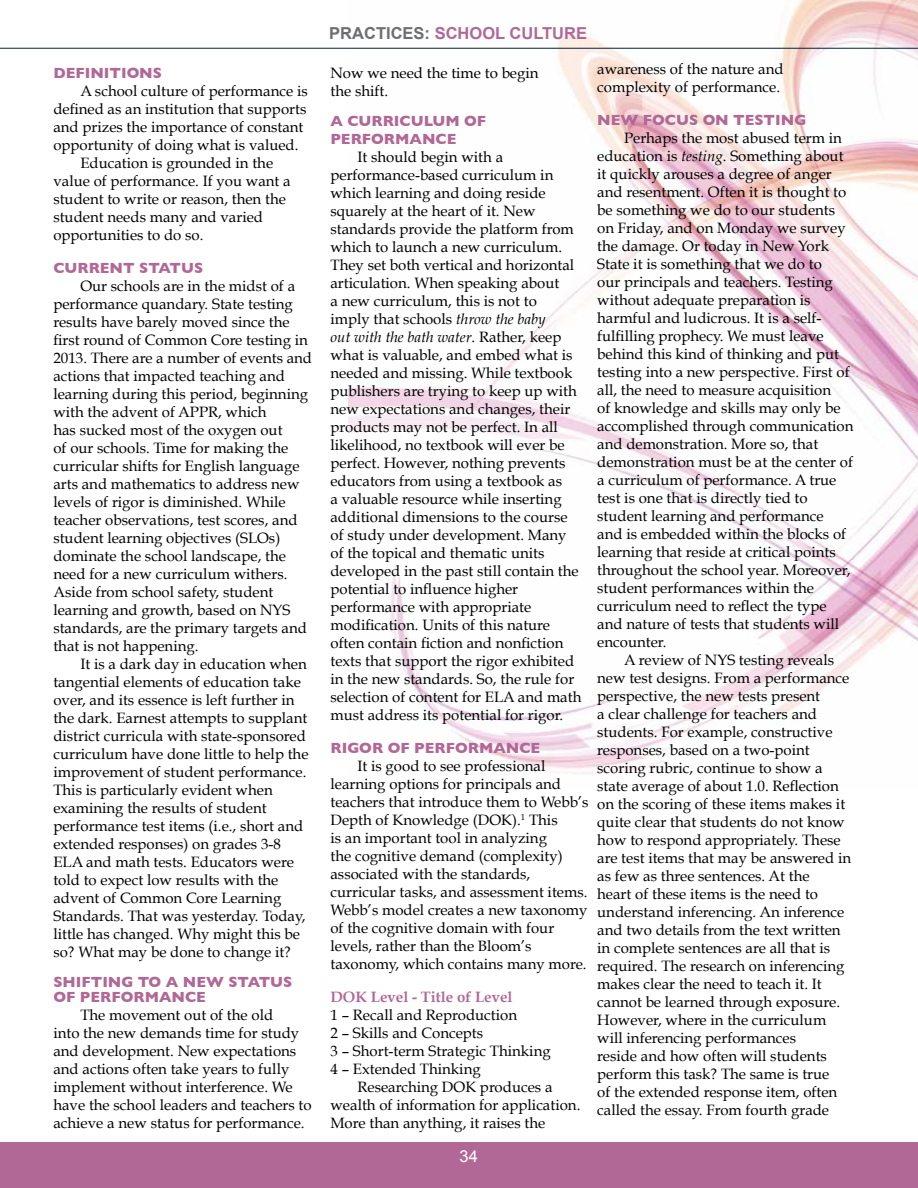
<style>
.page{position:relative;width:918px;height:1188px;background:#fff}
.page>*{position:absolute;margin:0;border:0;box-sizing:border-box;transform-origin:0 0}
.t1{font:700 16.5px "Arial";color:#b16896}
.t2{font:16.5px "Arial";color:#fff}
.t3{font:15px/18px "Book Antiqua";color:#000}
.t4{font:700 15px/15px "Gill Sans";color:#b16896}
.t5{font:700 15px "Book Antiqua";color:#b16896}
.s1{color:#6d6e71}
.s2{font-style:italic}
</style>
<div class="page">
<img style="left:349px;top:0;width:569px;height:774px">
<div style="left:0;top:1142px;width:918px;height:46px;background:#b16896"></div>
<hr style="left:0;top:48px;width:918px;height:1px;background:#00232f">
<p class="t4" style="left:53px;top:65px;width:110px">DEFINITIONS</p>
<p class="t3" style="left:80px;top:82px;width:229px">A school culture of performance is</p>
<p class="t3" style="left:53px;top:100px;width:254px">defined as an institution that supports</p>
<p class="t3" style="left:53px;top:118px;width:252px">and prizes the importance of constant</p>
<p class="t3" style="left:53px;top:136px;width:247px">opportunity of doing what is valued.</p>
<p class="t3" style="left:80px;top:154px;width:194px">Education is grounded in the</p>
<p class="t3" style="left:53px;top:172px;width:239px">value of performance. If you want a</p>
<p class="t3" style="left:53px;top:190px;width:234px">student to write or reason, then the</p>
<p class="t3" style="left:53px;top:208px;width:211px">student needs many and varied</p>
<p class="t3" style="left:53px;top:226px;width:152px">opportunities to do so.</p>
<p class="t4" style="left:53px;top:260px;width:151px">CURRENT STATUS</p>
<p class="t3" style="left:53px;top:277px;width:260px;text-indent:27px">Our schools are in the midst of a performance quandary. State testing results have barely moved since the first round of Common Core testing in 2013. There are a number of events and actions that impacted teaching and learning during this period, beginning with the advent of APPR, which<br>has sucked most of the oxygen out<br>of our schools. Time for making the curricular shifts for English language arts and mathematics to address new levels of rigor is diminished. While teacher observations, test scores, and student learning objectives (SLOs) dominate the school landscape, the need for a new curriculum withers.<br>Aside from school safety, student learning and growth, based on NYS standards, are the primary targets and that is not happening.</p>
<p class="t3" style="left:53px;top:655px;width:257px;text-indent:27px">It is a dark day in education when tangential elements of education take over, and its essence is left further in the dark. Earnest attempts to supplant district curricula with state-sponsored curriculum have done little to help the improvement of student performance.<br>This is particularly evident when examining the results of student performance test items (i.e., short and extended responses) on grades 3-8<br>ELA and math tests. Educators were told to expect low results with the advent of Common Core Learning Standards. That was yesterday. Today, little has changed. Why might this be so? What may be done to change it?</p>
<p class="t4" style="left:53px;top:974px;width:241px">SHIFTING TO A NEW STATUS<br>OF PERFORMANCE</p>
<p class="t3" style="left:53px;top:1006px;width:260px;text-indent:27px">The movement out of the old<br>into the new demands time for study and development. New expectations and actions often take years to fully implement without interference. We have the school leaders and teachers to achieve a new status for performance.</p>
<p class="t1" style="left:329px;top:22px;width:259px"><span class="s1">PRACTICES:</span> SCHOOL CULTURE</p>
<p class="t3" style="left:330px;top:64px;width:210px">Now we need the time to begin the shift.</p>
<p class="t4" style="left:330px;top:112px;width:157px;line-height:18px">A CURRICULUM OF<br>PERFORMANCE</p>
<p class="t3" style="left:330px;top:148px;width:252px;text-indent:27px">It should begin with a performance-based curriculum in which learning and doing reside squarely at the heart of it. New standards provide the platform from which to launch a new curriculum.<br>They set both vertical and horizontal articulation. When speaking about<br>a new curriculum, this is not to<br>imply that schools <span class="s2">throw the baby<br>out with the bath water</span>. Rather, keep what is valuable, and embed what is needed and missing. While textbook publishers are trying to keep up with new expectations and changes, their products may not be perfect. In all likelihood, no textbook will ever be perfect. However, nothing prevents educators from using a textbook as<br>a valuable resource while inserting additional dimensions to the course of study under development. Many of the topical and thematic units developed in the past still contain the potential to influence higher performance with appropriate modification. Units of this nature often contain fiction and nonfiction texts that support the rigor exhibited in the new standards. So, the rule for selection of content for ELA and math must address its potential for rigor.</p>
<p class="t4" style="left:330px;top:741px;width:211px">RIGOR OF PERFORMANCE</p>
<p class="t3" style="left:330px;top:757px;width:260px;text-indent:27px">It is good to see professional learning options for principals and teachers that introduce them to Webb’s Depth of Knowledge (DOK).<sup>1</sup> This<br>is an important tool in analyzing<br>the cognitive demand (complexity) associated with the standards, curricular tasks, and assessment items.<br>Webb’s model creates a new taxonomy of the cognitive domain with four levels, rather than the Bloom’s taxonomy, which contains many more.</p>
<p class="t5" style="left:330px;top:989px;width:184px">DOK Level - Title of Level</p>
<p class="t3" style="left:330px;top:1006px;width:222px">1 – Recall and Reproduction<br>2 – Skills and Concepts<br>3 – Short-term Strategic Thinking<br>4 – Extended Thinking</p>
<p class="t3" style="left:330px;top:1078px;width:251px;text-indent:27px">Researching DOK produces a wealth of information for application.<br>More than anything, it raises the</p>
<p class="t2" style="left:460px;top:1146px;width:20px">34</p>
<p class="t3" style="left:597px;top:59px;width:188px">awareness of the nature and complexity of performance.</p>
<p class="t4" style="left:597px;top:112px;width:211px">NEW FOCUS ON TESTING</p>
<p class="t3" style="left:597px;top:128px;width:258px;text-indent:27px">Perhaps the most abused term in education is <span class="s2">testing</span>. Something about it quickly arouses a degree of anger and resentment. Often it is thought to be something we do to our students on Friday, and on Monday we survey the damage. Or today in New York State it is something that we do to<br>our principals and teachers. Testing without adequate preparation is harmful and ludicrous. It is a self&shy;fulfilling prophecy. We must leave behind this kind of thinking and put testing into a new perspective. First of all, the need to measure acquisition<br>of knowledge and skills may only be accomplished through communication and demonstration. More so, that demonstration must be at the center of a curriculum of performance. A true test is one that is directly tied to student learning and performance<br>and is embedded within the blocks of learning that reside at critical points throughout the school year. Moreover, student performances within the curriculum need to reflect the type and nature of tests that students will encounter.</p>
<p class="t3" style="left:597px;top:650px;width:255px;text-indent:27px">A review of NYS testing reveals new test designs. From a performance perspective, the new tests present<br>a clear challenge for teachers and students. For example, constructive responses, based on a two-point scoring rubric, continue to show a state average of about 1.0. Reflection on the scoring of these items makes it quite clear that students do not know how to respond appropriately. These are test items that may be answered in as few as three sentences. At the<br>heart of these items is the need to understand inferencing. An inference and two details from the text written in complete sentences are all that is required. The research on inferencing makes clear the need to teach it. It cannot be learned through exposure.<br>However, where in the curriculum will inferencing performances<br>reside and how often will students perform this task? The same is true<br>of the extended response item, often called the essay. From fourth grade</p>
</div>
